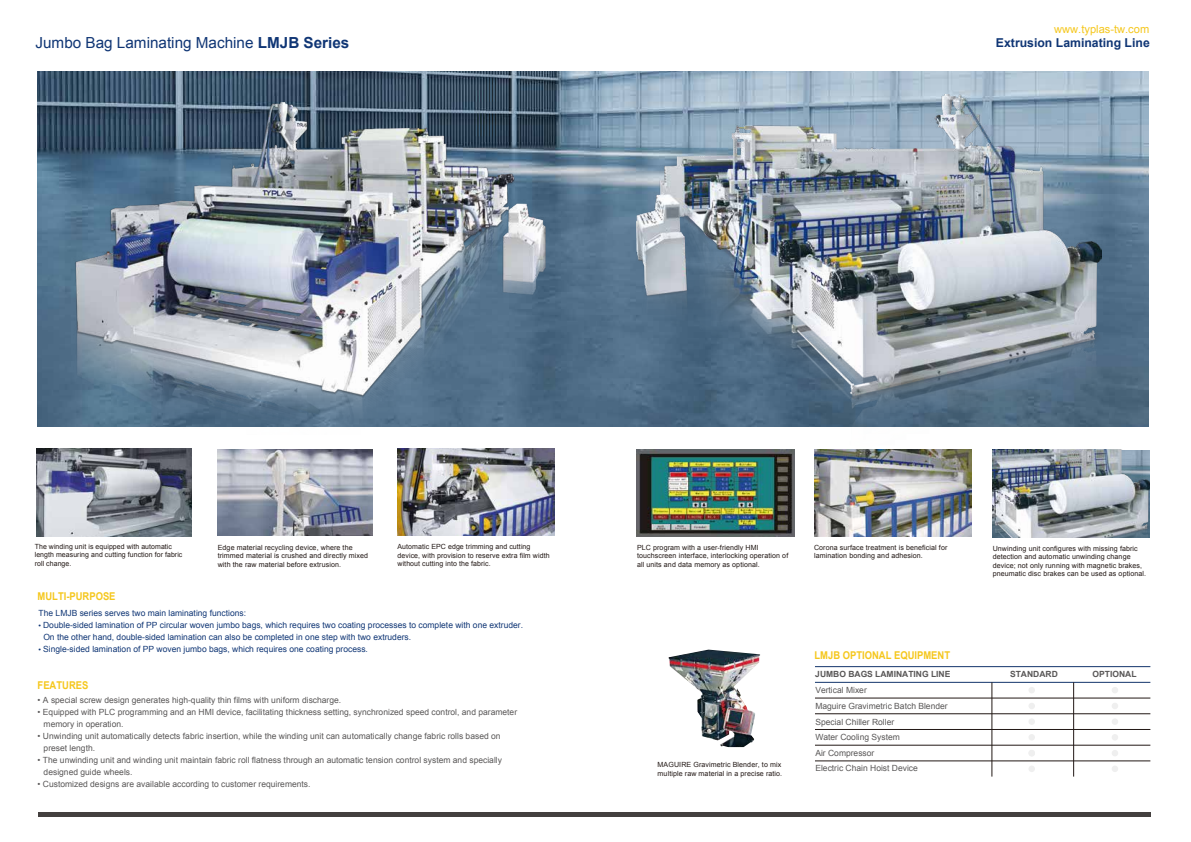
<style>
.page{position:relative;width:1191px;height:842px;background:#fff}
.page>*{position:absolute;margin:0;border:0;box-sizing:border-box;transform-origin:0 0}
.t1{font:15.3px "Arial";color:#103675}
.t2{font:700 12.2px "Arial";color:#103675}
.t3{font:11.1px "Arial";color:#f5c71d}
.t4{font:700 10.7px "Arial";color:#f5c71d;scale:.88 1}
.t5{font:8.5px/15.6px "Arial";color:#595757}
.t6{font:8.5px/12px "Arial";color:#103675}
.t7{font:700 8.5px "Arial";color:#595757}
.t8{font:7.1px/8.5px "Arial";letter-spacing:.015em;color:#221815}
.s1{font-weight:700}
.s2{font-family:"Koz Go Pr 6 N"}
</style>
<div class="page">
<img style="left:1101px;top:450px;width:48px;height:87px">
<img style="left:38px;top:71px;width:1110px;height:356px">
<hr style="left:38px;top:812px;width:1112px;height:4px;background:#44403f">
<hr style="left:815px;top:682px;width:335px;height:1px;background:#13356c">
<hr style="left:815px;top:666px;width:335px;height:1px;background:#13356c">
<hr style="left:815px;top:698px;width:335px;height:1px;background:#221815">
<hr style="left:815px;top:713px;width:335px;height:1px;background:#221815">
<hr style="left:815px;top:729px;width:335px;height:1px;background:#221815">
<hr style="left:815px;top:745px;width:335px;height:1px;background:#221815">
<hr style="left:815px;top:761px;width:335px;height:1px;background:#221815">
<hr style="left:991px;top:682px;width:1px;height:94px;background:#221815">
<hr style="left:1073px;top:682px;width:1px;height:94px;background:#221815">
<div style="left:1111px;top:687px;width:7px;height:6px;background:#efefef;border-radius:50%"></div>
<div style="left:1111px;top:703px;width:7px;height:6px;background:#efefef;border-radius:50%"></div>
<div style="left:1111px;top:718px;width:7px;height:7px;background:#efefef;border-radius:50%"></div>
<div style="left:1111px;top:734px;width:7px;height:6px;background:#efefef;border-radius:50%"></div>
<div style="left:1111px;top:750px;width:7px;height:6px;background:#efefef;border-radius:50%"></div>
<div style="left:1111px;top:765px;width:7px;height:7px;background:#efefef;border-radius:50%"></div>
<div style="left:1028px;top:687px;width:7px;height:6px;background:#efefef;border-radius:50%"></div>
<div style="left:1028px;top:703px;width:7px;height:6px;background:#efefef;border-radius:50%"></div>
<div style="left:1028px;top:718px;width:7px;height:7px;background:#efefef;border-radius:50%"></div>
<div style="left:1028px;top:734px;width:7px;height:6px;background:#efefef;border-radius:50%"></div>
<div style="left:1028px;top:765px;width:7px;height:7px;background:#efefef;border-radius:50%"></div>
<div style="left:1028px;top:750px;width:7px;height:6px;background:#efefef;border-radius:50%"></div>
<img style="left:636px;top:95px;width:465px;height:443px">
<img style="left:814px;top:449px;width:157px;height:88px">
<img style="left:636px;top:449px;width:158px;height:88px">
<img style="left:398px;top:455px;width:156px;height:81px">
<img style="left:218px;top:455px;width:154px;height:81px">
<img style="left:36px;top:455px;width:156px;height:81px">
<img style="left:36px;top:95px;width:532px;height:360px">
<img style="left:668px;top:650px;width:92px;height:97px">
<h3 class="t3" style="left:1054px;top:22px;width:96px">www.typlas-tw.com</h3>
<h1 class="t1" style="left:36px;top:33px;width:315px">Jumbo Bag Laminating Machine <span class="s1">LMJB Series</span></h1>
<h2 class="t2" style="left:996px;top:34px;width:155px">Extrusion Laminating Line</h2>
<p class="t8" style="left:35px;top:542px;width:149px">The winding unit is equipped with automatic length measuring and cutting function for fabric roll change.</p>
<h3 class="t4" style="left:38px;top:589px;width:90px">MULTI-PURPOSE</h3>
<p class="t8" style="left:218px;top:543px;width:152px">Edge material recycling device, where the trimmed material is crushed and directly mixed with the raw material before extrusion.</p>
<p class="t8" style="left:397px;top:542px;width:153px">Automatic EPC edge trimming and cutting device, with provision to reserve extra film width without cutting into the fabric.</p>
<p class="t6" style="left:39px;top:607px;width:209px">The LMJB series serves two main laminating functions:</p>
<p class="t6" style="left:43px;top:619px;width:481px;text-indent:-5px"><span class="s2">•</span> Double-sided lamination of PP circular woven jumbo bags, which requires two coating processes to complete with one extruder.<br>On the other hand, double-sided lamination can also be completed in one step with two extruders.</p>
<p class="t6" style="left:39px;top:643px;width:331px"><span class="s2">•</span> Single-sided lamination of PP woven jumbo bags, which requires one coating process.</p>
<h3 class="t4" style="left:38px;top:678px;width:59px">FEATURES</h3>
<p class="t5" style="left:38px;top:692px;width:305px">• A special screw design generates high-quality thin films with uniform discharge.</p>
<p class="t5" style="left:44px;top:706px;width:475px;line-height:12px;text-indent:-6px">• Equipped with PLC programming and an HMI device, facilitating thickness setting, synchronized speed control, and parameter memory in operation.</p>
<p class="t5" style="left:44px;top:730px;width:458px;line-height:12px;text-indent:-6px">• Unwinding unit automatically detects fabric insertion, while the winding unit can automatically change fabric rolls based on preset length.</p>
<p class="t5" style="left:44px;top:754px;width:460px;line-height:12px;text-indent:-6px">• The unwinding unit and winding unit maintain fabric roll flatness through an automatic tension control system and specially designed guide wheels.</p>
<p class="t5" style="left:38px;top:776px;width:274px">• Customized designs are available according to customer requirements.</p>
<p class="t8" style="left:814px;top:543px;width:135px">Corona surface treatment is beneficial for lamination bonding and adhesion.</p>
<p class="t8" style="left:637px;top:543px;width:153px">PLC program with a user-friendly HMI touchscreen interface, interlocking operation of all units and data memory as optional.</p>
<p class="t8" style="left:992px;top:544px;width:155px">Unwinding unit configures with missing fabric detection and automatic unwinding change device; not only running with magnetic brakes, pneumatic disc brakes can be used as optional.</p>
<p class="t8" style="left:657px;top:761px;width:126px">MAGUIRE Gravimetric Blender, to mix multiple raw material in a precise ratio.</p>
<h3 class="t4" style="left:814px;top:648px;width:156px">LMJB OPTIONAL EQUIPMENT</h3>
<p class="t7" style="left:815px;top:669px;width:137px">JUMBO BAGS LAMINATING LINE</p>
<p class="t5" style="left:815px;top:683px;width:134px">Vertical Mixer<br>Maguire Gravimetric Batch Blender<br>Special Chiller Roller<br>Water Cooling System<br>Air Compressor<br>Electric Chain Hoist Device</p>
<p class="t7" style="left:1010px;top:669px;width:49px">STANDARD</p>
<p class="t7" style="left:1092px;top:669px;width:45px">OPTIONAL</p>
</div>
